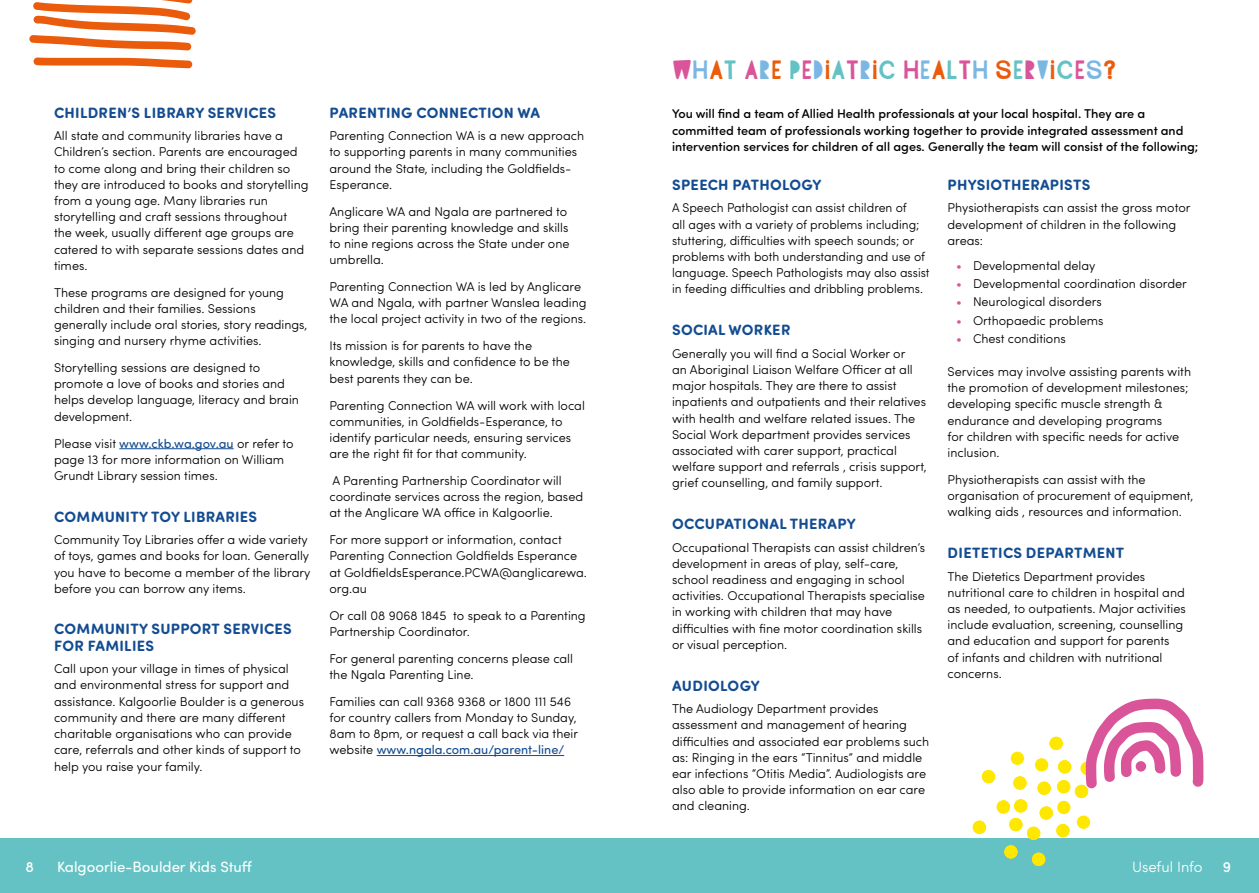
<style>
.page{position:relative;width:1259px;height:893px;background:#fff}
.page>*{position:absolute;margin:0;border:0;box-sizing:border-box;transform-origin:0 0}
.t1{font:33px "Highflier";color:#d95499}
.t2{font:700 15px/16.2px "Sofia Pro Soft";letter-spacing:.02em;color:#134c91}
.t3{font:15px "Sofia Pro Soft";color:#fff}
.t4{font:300 15px "Sofia Pro Soft";color:#fff}
.t5{font:500 15px "Sofia Pro Soft";color:#fff}
.t6{font:300 12.75px/16.2px "Sofia Pro Soft";color:#000}
.t7{font:500 12.75px/16.2px "Sofia Pro Soft";color:#000}
.s1{font-weight:400;color:#134c91}
.s2{color:#7cb7e4}
.s3{color:#ea5b0b}
.s4{color:#65c2c4}
.s5{color:#d95499}
</style>
<div class="page">
<div style="left:0;top:839px;width:629px;height:54px;background:#65c2c4"></div>
<div style="left:629px;top:839px;width:630px;height:54px;background:#65c2c4"></div>
<hr style="left:119px;top:448px;width:115px;height:1px;background:#134c91">
<hr style="left:377px;top:755px;width:187px;height:1px;background:#134c91">
<svg style="left:29px;top:0;width:167px;height:51px"></svg>
<svg style="left:34px;top:57px;width:158px;height:11px"></svg>
<svg style="left:972px;top:699px;width:231px;height:167px"></svg>
<p class="t2" style="left:54px;top:103px;width:223px">CHILDREN’S LIBRARY SERVICES</p>
<p class="t6" style="left:54px;top:127px;width:256px">All state and community libraries have a Children’s section. Parents are encouraged to come along and bring their children so they are introduced to books and storytelling from a young age. Many libraries run storytelling and craft sessions throughout<br>the week, usually different age groups are catered to with separate sessions dates and times.</p>
<p class="t6" style="left:54px;top:283px;width:255px">These programs are designed for young children and their families. Sessions generally include oral stories, story readings, singing and nursery rhyme activities.</p>
<p class="t6" style="left:54px;top:359px;width:246px">Storytelling sessions are designed to promote a love of books and stories and helps develop language, literacy and brain development.</p>
<p class="t6" style="left:54px;top:434px;width:241px">Please visit <span class="s1">www.ckb.wa.gov.au</span> or refer to page 13 for more information on William<br>Grundt Library session times.</p>
<p class="t2" style="left:54px;top:507px;width:204px">COMMUNITY TOY LIBRARIES</p>
<p class="t6" style="left:54px;top:531px;width:258px">Community Toy Libraries offer a wide variety of toys, games and books for loan. Generally you have to become a member of the library before you can borrow any items.</p>
<p class="t2" style="left:54px;top:620px;width:239px">COMMUNITY SUPPORT SERVICES<br>FOR FAMILIES</p>
<p class="t6" style="left:54px;top:660px;width:251px">Call upon your village in times of physical and environmental stress for support and assistance. Kalgoorlie Boulder is a generous community and there are many different charitable organisations who can provide care, referrals and other kinds of support to help you raise your family.</p>
<p class="t2" style="left:330px;top:103px;width:212px">PARENTING CONNECTION WA</p>
<p class="t6" style="left:329px;top:127px;width:256px">Parenting Connection WA is a new approach to supporting parents in many communities around the State, including the Goldfields-Esperance.</p>
<p class="t6" style="left:329px;top:202px;width:242px">Anglicare WA and Ngala are partnered to bring their parenting knowledge and skills to nine regions across the State under one umbrella.</p>
<p class="t6" style="left:329px;top:278px;width:259px">Parenting Connection WA is led by Anglicare<br>WA and Ngala, with partner Wanslea leading the local project activity in two of the regions.</p>
<p class="t6" style="left:329px;top:337px;width:242px">Its mission is for parents to have the knowledge, skills and confidence to be the best parents they can be.</p>
<p class="t6" style="left:329px;top:396px;width:257px">Parenting Connection WA will work with local communities, in Goldfields-Esperance, to identify particular needs, ensuring services are the right fit for that community.</p>
<p class="t6" style="left:329px;top:472px;width:255px">A Parenting Partnership Coordinator will coordinate services across the region, based at the Anglicare WA office in Kalgoorlie.</p>
<p class="t6" style="left:329px;top:531px;width:257px">For more support or information, contact Parenting Connection Goldfields Esperance at GoldfieldsEsperance.PCWA@anglicarewa. org.au</p>
<p class="t6" style="left:329px;top:606px;width:258px">Or call 08 9068 1845 to speak to a Parenting<br>Partnership Coordinator.</p>
<p class="t6" style="left:329px;top:650px;width:245px">For general parenting concerns please call the Ngala Parenting Line.</p>
<p class="t6" style="left:329px;top:693px;width:250px">Families can call 9368 9368 or 1800 111 546 for country callers from Monday to Sunday, 8am to 8pm, or request a call back via their website <span class="s1">www.ngala.com.au/parent-line/</span></p>
<h1 class="t1" style="left:672px;top:54px;width:446px">W<span class="s2">H</span><span class="s3">A</span><span class="s4">T</span> A<span class="s2">R</span><span class="s3">E</span> <span class="s4">P</span>E<span class="s2">D</span><span class="s3">I</span><span class="s4">A</span>T<span class="s2">R</span><span class="s3">I</span><span class="s4">C</span> H<span class="s2">E</span><span class="s3">A</span><span class="s4">L</span>T<span class="s2">H</span> <span class="s3">S</span><span class="s4">E</span>R<span class="s2">V</span><span class="s3">I</span><span class="s4">C</span>E<span class="s2">S</span><span class="s3">?</span></h1>
<p class="t7" style="left:672px;top:105px;width:528px">You will find a team of Allied Health professionals at your local hospital. They are a committed team of professionals working together to provide integrated assessment and intervention services for children of all ages. Generally the team will consist of the following;</p>
<p class="t2" style="left:672px;top:176px;width:151px">SPEECH PATHOLOGY</p>
<p class="t6" style="left:672px;top:199px;width:259px">A Speech Pathologist can assist children of<br>all ages with a variety of problems including; stuttering, difficulties with speech sounds; or problems with both understanding and use of language. Speech Pathologists may also assist in feeding difficulties and dribbling problems.</p>
<p class="t2" style="left:672px;top:321px;width:120px">SOCIAL WORKER</p>
<p class="t6" style="left:672px;top:345px;width:256px">Generally you will find a Social Worker or<br>an Aboriginal Liaison Welfare Officer at all major hospitals. They are there to assist inpatients and outpatients and their relatives with health and welfare related issues. The Social Work department provides services associated with carer support, practical welfare support and referrals , crisis support, grief counselling, and family support.</p>
<p class="t2" style="left:672px;top:515px;width:185px">OCCUPATIONAL THERAPY</p>
<p class="t6" style="left:672px;top:538px;width:255px">Occupational Therapists can assist children’s development in areas of play, self-care, school readiness and engaging in school activities. Occupational Therapists specialise in working with children that may have difficulties with fine motor coordination skills or visual perception.</p>
<p class="t2" style="left:672px;top:676px;width:89px">AUDIOLOGY</p>
<p class="t6" style="left:672px;top:700px;width:259px">The Audiology Department provides assessment and management of hearing difficulties and associated ear problems such as: Ringing in the ears “Tinnitus” and middle ear infections “Otitis Media”. Audiologists are also able to provide information on ear care and cleaning.</p>
<p class="t2" style="left:947px;top:176px;width:144px">PHYSIOTHERAPISTS</p>
<p class="t6" style="left:947px;top:199px;width:244px">Physiotherapists can assist the gross motor development of children in the following areas:</p>
<p class="t6" style="left:956px;top:256px;width:141px"><span class="s5">•</span> Developmental delay</p>
<p class="t6" style="left:956px;top:275px;width:232px"><span class="s5">•</span> Developmental coordination disorder</p>
<p class="t6" style="left:956px;top:293px;width:147px"><span class="s5">•</span> Neurological disorders</p>
<p class="t6" style="left:956px;top:311px;width:149px"><span class="s5">•</span> Orthopaedic problems</p>
<p class="t6" style="left:956px;top:330px;width:111px"><span class="s5">•</span> Chest conditions</p>
<p class="t6" style="left:947px;top:363px;width:245px">Services may involve assisting parents with the promotion of development milestones; developing specific muscle strength &amp; endurance and developing programs<br>for children with specific needs for active inclusion.</p>
<p class="t6" style="left:947px;top:471px;width:247px">Physiotherapists can assist with the organisation of procurement of equipment, walking aids , resources and information.</p>
<p class="t2" style="left:947px;top:544px;width:178px">DIETETICS DEPARTMENT</p>
<p class="t6" style="left:947px;top:567px;width:240px">The Dietetics Department provides nutritional care to children in hospital and as needed, to outpatients. Major activities include evaluation, screening, counselling and education and support for parents<br>of infants and children with nutritional concerns.</p>
<p class="t5" style="left:26px;top:855px;width:10px">8</p>
<p class="t3" style="left:57px;top:856px;width:197px">Kalgoorlie-Boulder Kids Stuff</p>
<p class="t4" style="left:1132px;top:856px;width:72px">Useful Info</p>
<p class="t5" style="left:1222px;top:855px;width:10px">9</p>
</div>
